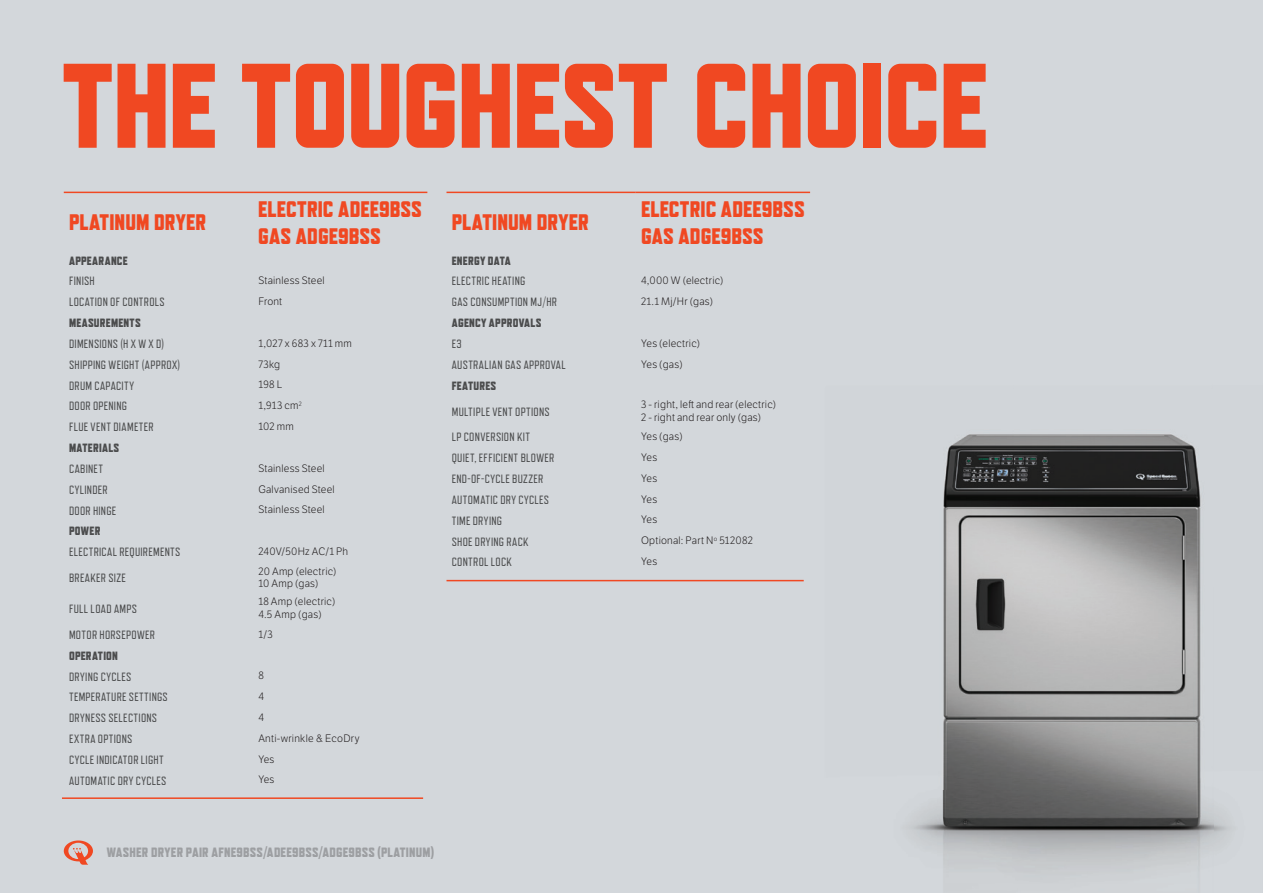
<style>
.page{position:relative;width:1263px;height:893px;background:#d3d7db}
.page>*{position:absolute;margin:0;border:0;box-sizing:border-box;transform-origin:0 0}
.t1{font:800 120px "Refrigerator Deluxe";letter-spacing:-.015em;color:#f04822}
.t2{font:800 22.5px/27px "Refrigerator Deluxe";letter-spacing:.005em;color:#f04822}
.t3{font:800 13.5px "Refrigerator Deluxe";letter-spacing:.015em;color:#9d9fa2}
.t4{font:12px "Refrigerator Deluxe";letter-spacing:.03em;color:#4b4c4d}
.t5{font:800 12px "Refrigerator Deluxe";letter-spacing:.03em;color:#4b4c4d}
.t6{font:300 10.5px/12.6px "LFT Etica";letter-spacing:.025em;color:#231f20}
</style>
<div class="page">
<svg style="left:64px;top:840px;width:29px;height:25px"></svg>
<hr style="left:64px;top:192px;width:189px;height:1px;background:#f04822">
<hr style="left:253px;top:192px;width:174px;height:1px;background:#f04822">
<hr style="left:446px;top:192px;width:190px;height:1px;background:#f04822">
<hr style="left:636px;top:192px;width:174px;height:1px;background:#f04822">
<hr style="left:62px;top:797px;width:361px;height:2px;background:#f04822">
<hr style="left:446px;top:580px;width:358px;height:1px;background:#f04822">
<img style="left:908px;top:434px;width:323px;height:445px">
<h1 class="t1" style="left:62px;top:35px;width:927px">THE TOUGHEST CHOICE</h1>
<h2 class="t2" style="left:69px;top:209px;width:139px">PLATINUM DRYER</h2>
<h2 class="t2" style="left:258px;top:195px;width:165px">ELECTRIC ADEE9BSS<br>GAS ADGE9BSS</h2>
<p class="t5" style="left:69px;top:253px;width:60px">APPEARANCE</p>
<p class="t4" style="left:69px;top:274px;width:27px">FINISH</p>
<p class="t6" style="left:258px;top:275px;width:68px">Stainless Steel</p>
<p class="t4" style="left:69px;top:295px;width:97px">LOCATION OF CONTROLS</p>
<p class="t6" style="left:258px;top:295px;width:25px">Front</p>
<p class="t5" style="left:69px;top:316px;width:73px">MEASUREMENTS</p>
<p class="t4" style="left:69px;top:337px;width:97px">DIMENSIONS (H X W X D)</p>
<p class="t6" style="left:258px;top:337px;width:95px">1,027 x 683 x 711 mm</p>
<p class="t4" style="left:69px;top:358px;width:113px">SHIPPING WEIGHT (APPROX)</p>
<p class="t6" style="left:258px;top:358px;width:23px">73kg</p>
<p class="t4" style="left:69px;top:378px;width:66px">DRUM CAPACITY</p>
<p class="t6" style="left:258px;top:379px;width:25px">198 L</p>
<p class="t4" style="left:69px;top:399px;width:59px">DOOR OPENING</p>
<p class="t6" style="left:258px;top:400px;width:45px">1,913 cm<sup>2</sup></p>
<p class="t4" style="left:69px;top:420px;width:86px">FLUE VENT DIAMETER</p>
<p class="t6" style="left:258px;top:420px;width:37px">102 mm</p>
<p class="t5" style="left:69px;top:441px;width:52px">MATERIALS</p>
<p class="t4" style="left:69px;top:462px;width:35px">CABINET</p>
<p class="t6" style="left:258px;top:462px;width:68px">Stainless Steel</p>
<p class="t4" style="left:69px;top:483px;width:40px">CYLINDER</p>
<p class="t6" style="left:258px;top:483px;width:78px">Galvanised Steel</p>
<p class="t4" style="left:69px;top:503px;width:49px">DOOR HINGE</p>
<p class="t6" style="left:258px;top:504px;width:68px">Stainless Steel</p>
<p class="t5" style="left:69px;top:524px;width:33px">POWER</p>
<p class="t4" style="left:69px;top:545px;width:113px">ELECTRICAL REQUIREMENTS</p>
<p class="t6" style="left:258px;top:545px;width:91px">240V/50Hz AC/1 Ph</p>
<p class="t4" style="left:69px;top:571px;width:58px">BREAKER SIZE</p>
<p class="t6" style="left:258px;top:565px;width:80px">20 Amp (electric)<br>10 Amp (gas)</p>
<p class="t4" style="left:69px;top:602px;width:69px">FULL LOAD AMPS</p>
<p class="t6" style="left:258px;top:596px;width:79px">18 Amp (electric)<br>4.5 Amp (gas)</p>
<p class="t4" style="left:69px;top:628px;width:87px">MOTOR HORSEPOWER</p>
<p class="t6" style="left:258px;top:628px;width:16px">1/3</p>
<p class="t5" style="left:69px;top:648px;width:50px">OPERATION</p>
<p class="t4" style="left:69px;top:669px;width:64px">DRYING CYCLES</p>
<p class="t6" style="left:258px;top:670px;width:7px">8</p>
<p class="t4" style="left:69px;top:690px;width:100px">TEMPERATURE SETTINGS</p>
<p class="t6" style="left:258px;top:690px;width:7px">4</p>
<p class="t4" style="left:69px;top:711px;width:90px">DRYNESS SELECTIONS</p>
<p class="t6" style="left:258px;top:711px;width:7px">4</p>
<p class="t4" style="left:69px;top:732px;width:65px">EXTRA OPTIONS</p>
<p class="t6" style="left:258px;top:732px;width:103px">Anti-wrinkle &amp; EcoDry</p>
<p class="t4" style="left:69px;top:753px;width:96px">CYCLE INDICATOR LIGHT</p>
<p class="t6" style="left:258px;top:753px;width:18px">Yes</p>
<p class="t4" style="left:69px;top:774px;width:99px">AUTOMATIC DRY CYCLES</p>
<p class="t6" style="left:258px;top:774px;width:18px">Yes</p>
<h2 class="t2" style="left:452px;top:209px;width:139px">PLATINUM DRYER</h2>
<h2 class="t2" style="left:641px;top:195px;width:165px">ELECTRIC ADEE9BSS<br>GAS ADGE9BSS</h2>
<p class="t5" style="left:452px;top:253px;width:60px">ENERGY DATA</p>
<p class="t4" style="left:452px;top:274px;width:75px">ELECTRIC HEATING</p>
<p class="t6" style="left:641px;top:275px;width:84px">4,000 W (electric)</p>
<p class="t4" style="left:452px;top:295px;width:107px">GAS CONSUMPTION MJ/HR</p>
<p class="t6" style="left:641px;top:295px;width:73px">21.1 Mj/Hr (gas)</p>
<p class="t5" style="left:452px;top:316px;width:91px">AGENCY APPROVALS</p>
<p class="t4" style="left:452px;top:337px;width:11px">E3</p>
<p class="t6" style="left:641px;top:337px;width:61px">Yes (electric)</p>
<p class="t4" style="left:452px;top:358px;width:115px">AUSTRALIAN GAS APPROVAL</p>
<p class="t6" style="left:641px;top:358px;width:43px">Yes (gas)</p>
<p class="t5" style="left:452px;top:378px;width:46px">FEATURES</p>
<p class="t4" style="left:452px;top:404px;width:99px">MULTIPLE VENT OPTIONS</p>
<p class="t6" style="left:641px;top:398px;width:137px">3 - right, left and rear (electric)<br>2 - right and rear only (gas)</p>
<p class="t4" style="left:452px;top:430px;width:80px">LP CONVERSION KIT</p>
<p class="t6" style="left:641px;top:430px;width:43px">Yes (gas)</p>
<p class="t4" style="left:452px;top:451px;width:104px">QUIET, EFFICIENT BLOWER</p>
<p class="t6" style="left:641px;top:451px;width:18px">Yes</p>
<p class="t4" style="left:452px;top:472px;width:93px">END-OF-CYCLE BUZZER</p>
<p class="t6" style="left:641px;top:472px;width:18px">Yes</p>
<p class="t4" style="left:452px;top:493px;width:99px">AUTOMATIC DRY CYCLES</p>
<p class="t6" style="left:641px;top:493px;width:18px">Yes</p>
<p class="t4" style="left:452px;top:514px;width:52px">TIME DRYING</p>
<p class="t6" style="left:641px;top:514px;width:18px">Yes</p>
<p class="t4" style="left:452px;top:534px;width:78px">SHOE DRYING RACK</p>
<p class="t6" style="left:641px;top:535px;width:114px">Optional: Part N<sup>o</sup> 512082</p>
<p class="t4" style="left:452px;top:555px;width:61px">CONTROL LOCK</p>
<p class="t6" style="left:641px;top:555px;width:18px">Yes</p>
<p class="t3" style="left:107px;top:844px;width:329px">WASHER DRYER PAIR AFNE9BSS/ADEE9BSS/ADGE9BSS (PLATINUM)</p>
</div>
